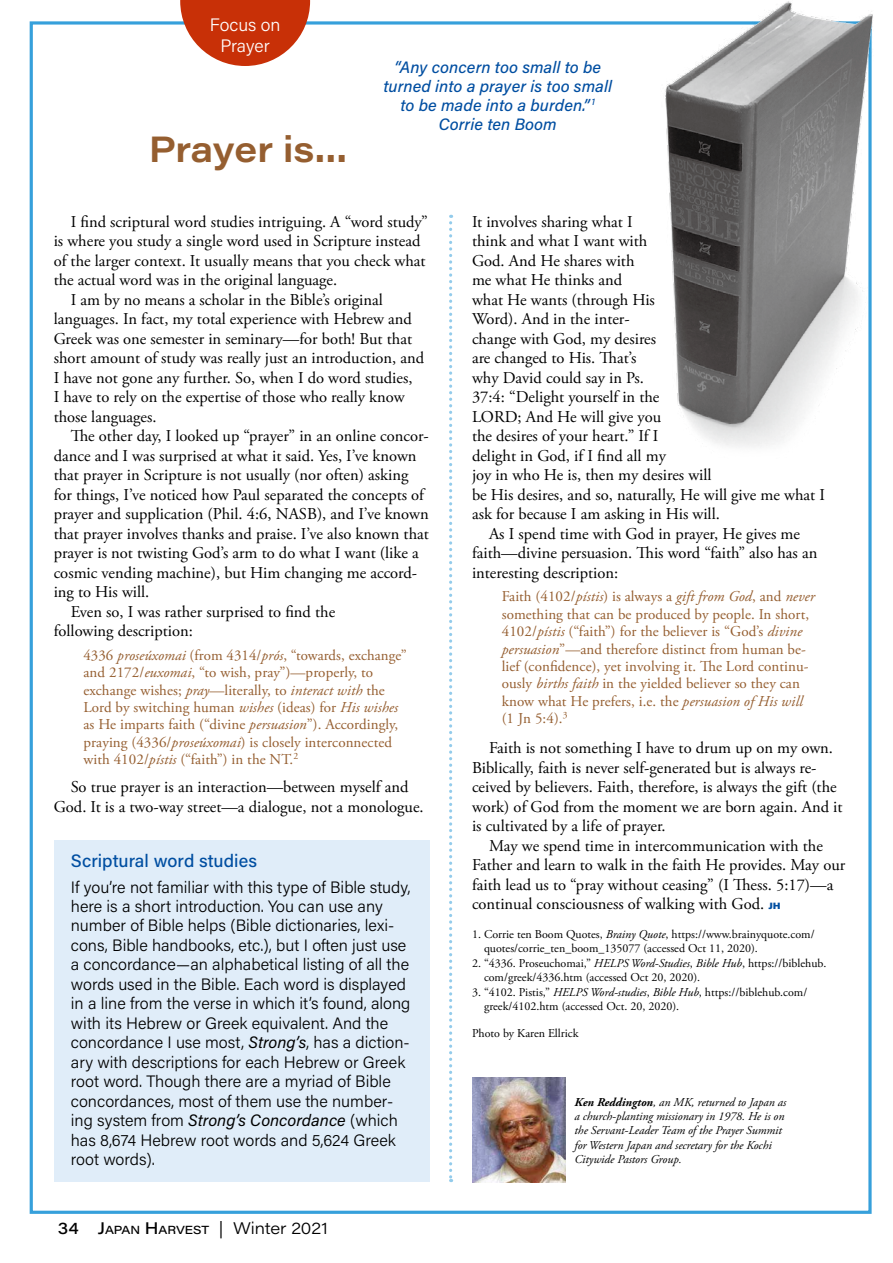
<style>
.page{position:relative;width:893px;height:1263px;background:#fff}
.page>*{position:absolute;margin:0;border:0;box-sizing:border-box;transform-origin:0 0}
.t1{font:600 36px "Acumin Pro Wide";letter-spacing:-.005em;color:#955e30}
.t2{font:500 18px "Acumin Pro";letter-spacing:.005em;color:#004ea1}
.t3{font:300 18px/21.3px "Acumin Pro";letter-spacing:-.005em;color:#fff;text-align:center}
.t4{font:16.5px/19.5px "Adobe Garamond Pro";color:#000}
.t5{font:300 16.5px/19.5px "Acumin Pro";color:#000}
.t6{font:italic 500 16.5px/19px "Acumin Pro";letter-spacing:.005em;color:#004ea1;text-align:center}
.t7{font:300 16.5px "Acumin Pro Wide";letter-spacing:-.005em;color:#000}
.t8{font:15px/17.4px "Adobe Garamond Pro";letter-spacing:.005em;color:#955e30}
.t9{font:12px/14.4px "Adobe Garamond Pro";color:#000}
.t10{font:italic 12px/14.4px "Adobe Garamond Pro";color:#000}
.s1{font-style:italic}
.s2{font-weight:400;font-style:italic}
.s3{font-weight:500}
.s4{font-weight:500;font-size:11.55px}
.s5{font-family:"Acumin Pro Wide";font-weight:900;font-size:9px;color:#004ea1}
.s6{font-weight:700}
</style>
<div class="page">
<svg style="left:449px;top:215px;width:3px;height:967px"></svg>
<img style="left:472px;top:1078px;width:94px;height:104px">
<div style="left:54px;top:841px;width:376px;height:341px;background:#e0edf9"></div>
<img style="left:643px;top:1px;width:230px;height:474px">
<svg style="left:180px;top:0;width:130px;height:66px"></svg>
<p class="t3" style="left:210px;top:13px;width:72px">Focus on<br>Prayer</p>
<h1 class="t1" style="left:149px;top:123px;width:200px">Prayer is…</h1>
<p class="t6" style="left:383px;top:57px;width:230px">“Any concern too small to be turned into a prayer is too small to be made into a burden.” <sup>1<br></sup>Corrie ten Boom</p>
<p class="t4" style="left:71px;top:212px;width:359px">I find scriptural word studies intriguing. A “word study”</p>
<p class="t4" style="left:54px;top:232px;width:368px">is where you study a single word used in Scripture instead</p>
<p class="t4" style="left:54px;top:251px;width:373px">of the larger context. It usually means that you check what</p>
<p class="t4" style="left:54px;top:271px;width:285px">the actual word was in the original language.</p>
<p class="t4" style="left:71px;top:290px;width:314px">I am by no means a scholar in the Bible’s original</p>
<p class="t4" style="left:54px;top:310px;width:360px">languages. In fact, my total experience with Hebrew and</p>
<p class="t4" style="left:54px;top:329px;width:360px">Greek was one semester in seminary—for both! But that</p>
<p class="t4" style="left:54px;top:349px;width:372px">short amount of study was really just an introduction, and</p>
<p class="t4" style="left:54px;top:368px;width:360px">I have not gone any further. So, when I do word studies,</p>
<p class="t4" style="left:54px;top:388px;width:352px">I have to rely on the expertise of those who really know</p>
<p class="t4" style="left:54px;top:407px;width:104px">those languages.</p>
<p class="t4" style="left:71px;top:427px;width:360px">The other day, I looked up “prayer” in an online concor-</p>
<p class="t4" style="left:54px;top:446px;width:364px">dance and I was surprised at what it said. Yes, I’ve known</p>
<p class="t4" style="left:54px;top:466px;width:356px">that prayer in Scripture is not usually (nor often) asking</p>
<p class="t4" style="left:54px;top:485px;width:372px">for things, I’ve noticed how Paul separated the concepts of</p>
<p class="t4" style="left:54px;top:505px;width:376px">prayer and supplication (Phil. 4:6, NASB), and I’ve known</p>
<p class="t4" style="left:54px;top:524px;width:377px">that prayer involves thanks and praise. I’ve also known that</p>
<p class="t4" style="left:54px;top:544px;width:367px">prayer is not twisting God’s arm to do what I want (like a</p>
<p class="t4" style="left:54px;top:563px;width:365px">cosmic vending machine), but Him changing me accord-</p>
<p class="t4" style="left:54px;top:583px;width:97px">ing to His will.</p>
<p class="t4" style="left:71px;top:602px;width:266px">Even so, I was rather surprised to find the</p>
<p class="t4" style="left:54px;top:622px;width:141px">following description:</p>
<p class="t8" style="left:83px;top:647px;width:325px">4336 <span class="s1">proseúxomai</span> (from 4314/<span class="s1">prós</span>, “towards, exchange” and 2172/<span class="s1">euxomai</span>, “to wish, pray”)—properly, to exchange wishes; <span class="s1">pray</span>—literally, to <span class="s1">interact with</span> the Lord by switching human <span class="s1">wishes</span> (ideas) for <span class="s1">His wishes </span>as He imparts faith (“divine <span class="s1">persuasion</span>”). Accordingly, praying (4336/<span class="s1">proseúxomai</span>) is closely interconnected with 4102/<span class="s1">pístis</span> (“faith”) in the NT.<sup>2</sup></p>
<p class="t4" style="left:54px;top:778px;width:371px;text-align:center">So true prayer is an interaction—between myself and<br>God. It is a two-way street—a dialogue, not a monologue.</p>
<p class="t2" style="left:71px;top:848px;width:188px">Scriptural word studies</p>
<p class="t5" style="left:71px;top:876px;width:341px">If you’re not familiar with this type of Bible study, here is a short introduction. You can use any number of Bible helps (Bible dictionaries, lexi&shy;cons, Bible handbooks, etc.), but I often just use a concordance—an alphabetical listing of all the words used in the Bible. Each word is displayed in a line from the verse in which it’s found, along with its Hebrew or Greek equivalent. And the concordance I use most, <span class="s2">Strong’s</span>, has a diction&shy;ary with descriptions for each Hebrew or Greek root word. Though there are a myriad of Bible concordances, most of them use the number&shy;ing system from <span class="s2">Strong’s Concordance</span> (which has 8,674 Hebrew root words and 5,624 Greek root words).</p>
<p class="t7" style="left:58px;top:1216px;width:271px"><span class="s3">34 J</span><span class="s4">APAN</span> <span class="s3">H</span><span class="s4">ARVEST</span> | Winter 2021</p>
<p class="t4" style="left:472px;top:212px;width:162px">It involves sharing what I</p>
<p class="t4" style="left:472px;top:232px;width:177px">think and what I want with</p>
<p class="t4" style="left:472px;top:251px;width:164px">God. And He shares with</p>
<p class="t4" style="left:472px;top:271px;width:152px">me what He thinks and</p>
<p class="t4" style="left:472px;top:290px;width:184px">what He wants (through His</p>
<p class="t4" style="left:472px;top:310px;width:159px">Word). And in the inter-</p>
<p class="t4" style="left:472px;top:329px;width:186px">change with God, my desires</p>
<p class="t4" style="left:472px;top:349px;width:166px">are changed to His. That’s</p>
<p class="t4" style="left:472px;top:368px;width:174px">why David could say in Ps.</p>
<p class="t4" style="left:472px;top:388px;width:189px">37:4: “Delight yourself in the</p>
<p class="t4" style="left:472px;top:407px;width:191px">LORD; And He will give you</p>
<p class="t4" style="left:472px;top:427px;width:188px">the desires of your heart.” If I</p>
<p class="t4" style="left:472px;top:446px;width:196px">delight in God, if I find all my</p>
<p class="t4" style="left:472px;top:466px;width:241px">joy in who He is, then my desires will</p>
<p class="t4" style="left:472px;top:485px;width:355px">be His desires, and so, naturally, He will give me what I</p>
<p class="t4" style="left:472px;top:505px;width:249px">ask for because I am asking in His will.</p>
<p class="t4" style="left:489px;top:524px;width:313px">As I spend time with God in prayer, He gives me</p>
<p class="t4" style="left:472px;top:544px;width:347px">faith—divine persuasion. This word “faith” also has an</p>
<p class="t4" style="left:472px;top:563px;width:148px">interesting description:</p>
<p class="t8" style="left:502px;top:588px;width:315px">Faith (4102/<span class="s1">pístis</span>) is always a <span class="s1">gift from God</span>, and <span class="s1">never </span>something that can be produced by people. In short, 4102/<span class="s1">pístis</span> (“faith”) for the believer is “God’s <span class="s1">divine persuasion</span>”—and therefore distinct from human be&shy;lief (confidence), yet involving it. The Lord continu&shy;ously <span class="s1">births faith</span> in the yielded believer so they can know what He prefers, i.e. the <span class="s1">persuasion of His will </span>(1 Jn 5:4).<sup>3</sup></p>
<p class="t4" style="left:472px;top:739px;width:372px;text-indent:17px">Faith is not something I have to drum up on my own.<br>Biblically, faith is never self-generated but is always re&shy;ceived by believers. Faith, therefore, is always the gift (the work) of God from the moment we are born again. And it is cultivated by a life of prayer.</p>
<p class="t4" style="left:472px;top:836px;width:375px;text-indent:17px">May we spend time in intercommunication with the Father and learn to walk in the faith He provides. May our faith lead us to “pray without ceasing” (I Thess. 5:17)—a continual consciousness of walking with God. <span class="s5">JH</span></p>
<p class="t9" style="left:484px;top:927px;width:332px;text-indent:-12px">1. Corrie ten Boom Quotes, <span class="s1">Brainy Quote</span>, https://www.brainyquote.com/ quotes/corrie_ten_boom_135077 (accessed Oct 11, 2020).</p>
<p class="t9" style="left:484px;top:956px;width:344px;text-indent:-12px">2. “4336. Proseuchomai,” <span class="s1">HELPS Word-Studies</span>, <span class="s1">Bible Hub</span>, https://biblehub. com/greek/4336.htm (accessed Oct 20, 2020).</p>
<p class="t9" style="left:484px;top:985px;width:325px;text-indent:-12px">3. “4102. Pistis,” <span class="s1">HELPS Word-studies</span>, <span class="s1">Bible Hub</span>, https://biblehub.com/ greek/4102.htm (accessed Oct. 20, 2020).</p>
<p class="t9" style="left:472px;top:1026px;width:108px">Photo by Karen Ellrick</p>
<p class="t10" style="left:575px;top:1095px;width:213px"><span class="s6">Ken Reddington</span>, an MK, returned to Japan as a church-planting missionary in 1978. He is on the Servant-Leader Team of the Prayer Summit for Western Japan and secretary for the Kochi Citywide Pastors Group.</p>
</div>
